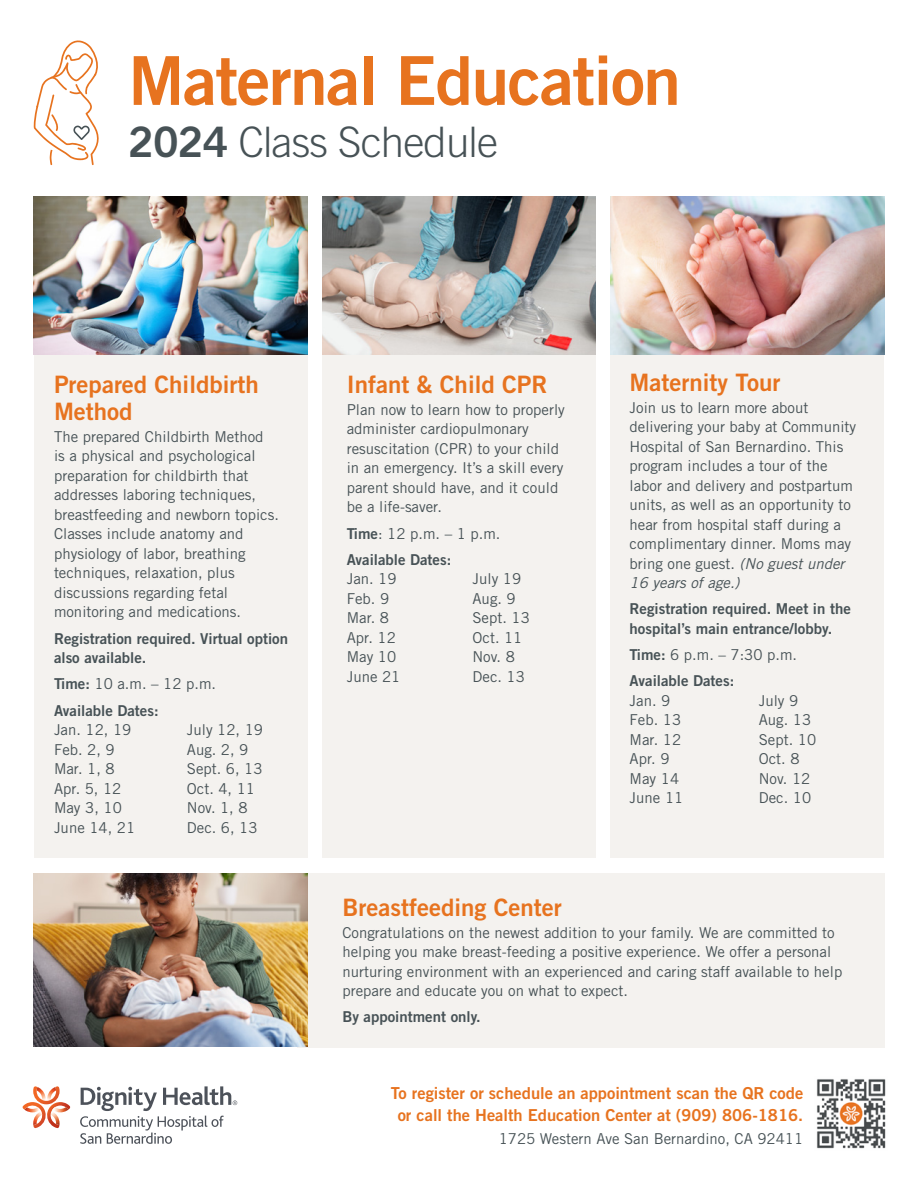
<style>
.page{position:relative;width:918px;height:1188px;background:#fff}
.page>*{position:absolute;margin:0;border:0;box-sizing:border-box;transform-origin:0 0}
.t1{font:67.5px "Trade Gothic LT Std Bd 2";letter-spacing:-.02em;color:#e7731f}
.t2{font:300 42px "Trade Gothic LT Std";letter-spacing:-.02em;color:#475256}
.t3{font:24px/27px "Trade Gothic LT Std Bd 2";color:#e7731f}
.t4{font:16.5px/22.5px "Trade Gothic LT Std Bd 2";color:#e7731f;text-align:center}
.t5{font:15px/19.5px "Trade Gothic LT Std";color:#475256}
.t6{font:15px/19.5px "Trade Gothic LT Std Bd 2";color:#475256}
.s1{font-family:"Trade Gothic LT Std Bd 2";font-weight:400}
.s2{font-family:"Trade Gothic LT Std Bd 2"}
.s3{font-style:italic}
</style>
<div class="page">
<div style="left:34px;top:285px;width:274px;height:573px;background:#f4f2ef"></div>
<img style="left:34px;top:197px;width:274px;height:157px">
<div style="left:322px;top:296px;width:274px;height:562px;background:#f4f2ef"></div>
<div style="left:610px;top:296px;width:274px;height:562px;background:#f4f2ef"></div>
<div style="left:297px;top:873px;width:587px;height:175px;background:#f4f2ef"></div>
<svg style="left:22px;top:1086px;width:48px;height:42px"></svg>
<img style="left:52px;top:1110px;width:16px;height:2px">
<img style="left:52px;top:1107px;width:16px;height:3px">
<svg style="left:80px;top:1086px;width:157px;height:58px"></svg>
<img style="left:816px;top:1079px;width:70px;height:70px">
<img style="left:322px;top:197px;width:274px;height:157px">
<img style="left:610px;top:197px;width:274px;height:157px">
<img style="left:34px;top:874px;width:274px;height:172px">
<svg style="left:33px;top:40px;width:66px;height:125px"></svg>
<h1 class="t1" style="left:128px;top:39px;width:554px">Maternal Education</h1>
<h2 class="t2" style="left:128px;top:117px;width:371px"><span class="s1">2024</span> Class Schedule</h2>
<h3 class="t3" style="left:54px;top:371px;width:206px">Prepared Childbirth<br>Method</h3>
<p class="t5" style="left:54px;top:427px;width:226px">The prepared Childbirth Method<br>is a physical and psychological preparation for childbirth that addresses laboring techniques, breastfeeding and newborn topics.<br>Classes include anatomy and physiology of labor, breathing techniques, relaxation, plus discussions regarding fetal monitoring and medications.</p>
<p class="t6" style="left:54px;top:628px;width:236px">Registration required. Virtual option also available.</p>
<p class="t5" style="left:54px;top:674px;width:164px"><span class="s2">Time:</span> 10 a.m. – 12 p.m.</p>
<p class="t6" style="left:54px;top:700px;width:106px">Available Dates:</p>
<p class="t5" style="left:54px;top:720px;width:83px">Jan. 12, 19<br>Feb. 2, 9<br>Mar. 1, 8<br>Apr. 5, 12<br>May 3, 10<br>June 14, 21</p>
<p class="t5" style="left:187px;top:720px;width:78px">July 12, 19<br>Aug. 2, 9<br>Sept. 6, 13<br>Oct. 4, 11<br>Nov. 1, 8<br>Dec. 6, 13</p>
<h3 class="t3" style="left:347px;top:371px;width:202px">Infant &amp; Child CPR</h3>
<p class="t5" style="left:347px;top:400px;width:220px">Plan now to learn how to properly administer cardiopulmonary resuscitation (CPR) to your child in an emergency. It’s a skill every parent should have, and it could be a life-saver.</p>
<p class="t5" style="left:347px;top:523px;width:155px"><span class="s2">Time</span>: 12 p.m. – 1 p.m.</p>
<p class="t6" style="left:347px;top:549px;width:106px">Available Dates:</p>
<p class="t5" style="left:347px;top:569px;width:55px">Jan. 19<br>Feb. 9<br>Mar. 8<br>Apr. 12<br>May 10<br>June 21</p>
<p class="t5" style="left:472px;top:569px;width:59px">July 19<br>Aug. 9<br>Sept. 13<br>Oct. 11<br>Nov. 8<br>Dec. 13</p>
<h3 class="t3" style="left:630px;top:369px;width:152px">Maternity Tour</h3>
<p class="t5" style="left:630px;top:397px;width:228px">Join us to learn more about delivering your baby at Community<br>Hospital of San Bernardino. This program includes a tour of the labor and delivery and postpartum units, as well as an opportunity to hear from hospital staff during a complimentary dinner. Moms may bring one guest. <span class="s3">(No guest under<br>16 years of age.)</span></p>
<p class="t6" style="left:630px;top:599px;width:223px">Registration required. Meet in the hospital’s main entrance/lobby.</p>
<p class="t5" style="left:630px;top:645px;width:169px"><span class="s2">Time:</span> 6 p.m. – 7:30 p.m.</p>
<p class="t6" style="left:630px;top:671px;width:106px">Available Dates:</p>
<p class="t5" style="left:630px;top:691px;width:55px">Jan. 9<br>Feb. 13<br>Mar. 12<br>Apr. 9<br>May 14<br>June 11</p>
<p class="t5" style="left:759px;top:691px;width:59px">July 9<br>Aug. 13<br>Sept. 10<br>Oct. 8<br>Nov. 12<br>Dec. 10</p>
<h3 class="t3" style="left:342px;top:893px;width:221px">Breastfeeding Center</h3>
<p class="t5" style="left:342px;top:922px;width:501px">Congratulations on the newest addition to your family. We are committed to helping you make breast-feeding a positive experience. We offer a personal nurturing environment with an experienced and caring staff available to help prepare and educate you on what to expect.</p>
<p class="t6" style="left:342px;top:1007px;width:140px">By appointment only.</p>
<p class="t4" style="left:391px;top:1081px;width:414px">To register or schedule an appointment scan the QR code or call the Health Education Center at (909) 806-1816.</p>
<p class="t5" style="left:499px;top:1128px;width:306px">1725 Western Ave San Bernardino, CA 92411</p>
</div>
